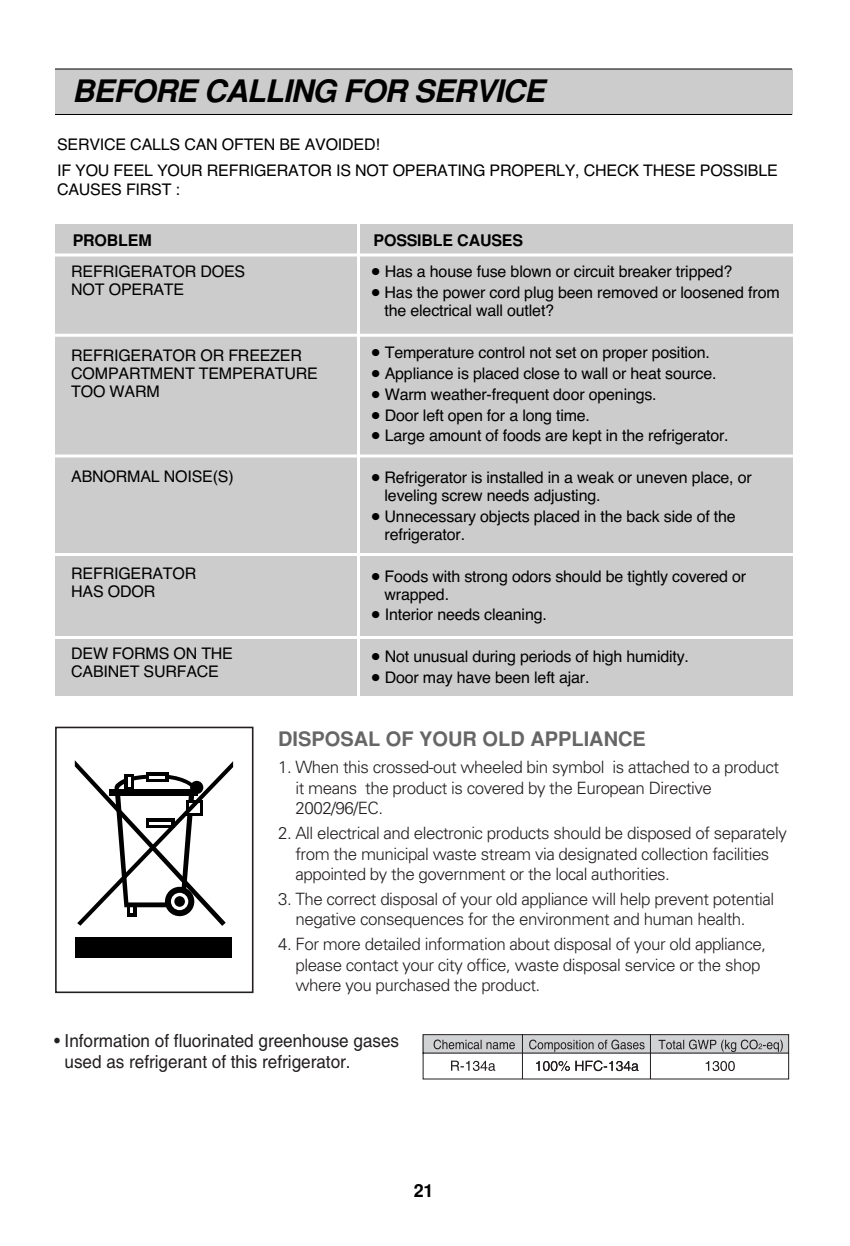
<style>
.page{position:relative;width:850px;height:1246px;background:#fff}
.page>*{position:absolute;margin:0;border:0;box-sizing:border-box;transform-origin:0 0}
.t1{font:italic 700 31px "Helvetica";letter-spacing:-.03em;color:#000}
.t2{font:700 20px "Helvetica";color:#666}
.t3{font:18px/21.6px "Helvetica";color:#231f20;scale:.95 1}
.t4{font:700 18px "Helvetica";color:#000}
.t5{font:300 17px/20.4px "Univers";letter-spacing:-.03em;color:#231f20}
.t6{font:16px/18px "Helvetica";letter-spacing:-.01em;color:#000}
.t7{font:700 16px "Helvetica";letter-spacing:-.01em;color:#000}
</style>
<div class="page">
<div style="left:55px;top:69px;width:737px;height:45px;background:#ccc"></div>
<hr style="left:55px;top:68px;width:737px;height:2px;background:#000">
<hr style="left:55px;top:114px;width:737px;height:1px;background:#000">
<div style="left:55px;top:224px;width:737px;height:472px;background:#ccc"></div>
<hr style="left:357px;top:221px;width:3px;height:510px;background:#fff">
<hr style="left:48px;top:254px;width:752px;height:2px;background:#fff">
<hr style="left:44px;top:334px;width:759px;height:3px;background:#fff">
<svg style="left:55px;top:454px;width:738px;height:4px;background:#f2f2f2"></svg>
<hr style="left:50px;top:636px;width:747px;height:3px;background:#fff">
<hr style="left:50px;top:553px;width:752px;height:3px;background:#fff">
<svg style="left:75px;top:760px;width:158px;height:166px"></svg>
<div style="left:76px;top:937px;width:156px;height:21px;background:#000"></div>
<div style="left:55px;top:727px;width:199px;height:266px;border:2px solid #231f20"></div>
<svg style="left:422px;top:1034px;width:368px;height:46px"></svg>
<h1 class="t1" style="left:72px;top:79px;width:474px">BEFORE CALLING FOR SERVICE</h1>
<p class="t6" style="left:57px;top:132px;width:722px;line-height:26.6px">SERVICE CALLS CAN OFTEN BE AVOIDED!<br>IF YOU FEEL YOUR REFRIGERATOR IS NOT OPERATING PROPERLY, CHECK THESE POSSIBLE</p>
<p class="t6" style="left:57px;top:182px;width:125px">CAUSES FIRST :</p>
<p class="t7" style="left:73px;top:234px;width:80px">PROBLEM</p>
<p class="t7" style="left:374px;top:234px;width:151px">POSSIBLE CAUSES</p>
<p class="t6" style="left:71px;top:264px;width:176px">REFRIGERATOR DOES<br>NOT OPERATE</p>
<p class="t6" style="left:372px;top:264px;width:362px">● Has a house fuse blown or circuit breaker tripped?</p>
<p class="t6" style="left:385px;top:285px;width:397px;text-indent:-13px">● Has the power cord plug been removed or loosened from the electrical wall outlet?</p>
<p class="t6" style="left:372px;top:345px;width:340px">● Temperature control not set on proper position.</p>
<p class="t6" style="left:372px;top:366px;width:346px">● Appliance is placed close to wall or heat source.</p>
<p class="t6" style="left:372px;top:387px;width:286px">● Warm weather-frequent door openings.</p>
<p class="t6" style="left:372px;top:407px;width:220px">● Door left open for a long time.</p>
<p class="t6" style="left:372px;top:428px;width:358px">● Large amount of foods are kept in the refrigerator.</p>
<p class="t6" style="left:385px;top:470px;width:369px;text-indent:-13px">● Refrigerator is installed in a weak or uneven place, or leveling screw needs adjusting.</p>
<p class="t6" style="left:385px;top:509px;width:353px;text-indent:-13px">● Unnecessary objects placed in the back side of the refrigerator.</p>
<p class="t6" style="left:385px;top:568px;width:363px;text-indent:-13px">● Foods with strong odors should be tightly covered or wrapped.</p>
<p class="t6" style="left:372px;top:607px;width:177px">● Interior needs cleaning.</p>
<p class="t6" style="left:372px;top:649px;width:319px">● Not unusual during periods of high humidity.</p>
<p class="t6" style="left:372px;top:670px;width:219px">● Door may have been left ajar.</p>
<p class="t6" style="left:71px;top:348px;width:248px">REFRIGERATOR OR FREEZER<br>COMPARTMENT TEMPERATURE<br>TOO WARM</p>
<p class="t6" style="left:71px;top:469px;width:164px">ABNORMAL NOISE(S)</p>
<p class="t6" style="left:71px;top:566px;width:127px">REFRIGERATOR<br>HAS ODOR</p>
<p class="t6" style="left:71px;top:646px;width:163px">DEW FORMS ON THE<br>CABINET SURFACE</p>
<p class="t2" style="left:278px;top:732px;width:369px">DISPOSAL OF YOUR OLD APPLIANCE</p>
<p class="t5" style="left:295px;top:759px;width:485px;text-indent:-17px">1. When this crossed-out wheeled bin symbol is attached to a product it means the product is covered by the European Directive<br>2002/96/EC.</p>
<p class="t5" style="left:295px;top:824px;width:493px;text-indent:-17px">2. All electrical and electronic products should be disposed of separately from the municipal waste stream via designated collection facilities appointed by the government or the local authorities.</p>
<p class="t5" style="left:295px;top:890px;width:480px;text-indent:-17px">3. The correct disposal of your old appliance will help prevent potential negative consequences for the environment and human health.</p>
<p class="t5" style="left:295px;top:936px;width:472px;text-indent:-17px">4. For more detailed information about disposal of your old appliance, please contact your city office, waste disposal service or the shop where you purchased the product.</p>
<p class="t3" style="left:65px;top:1031px;width:354px;text-indent:-10px">• Information of fluorinated greenhouse gases used as refrigerant of this refrigerator.</p>
<p class="t4" style="left:414px;top:1184px;width:21px">21</p>
</div>
